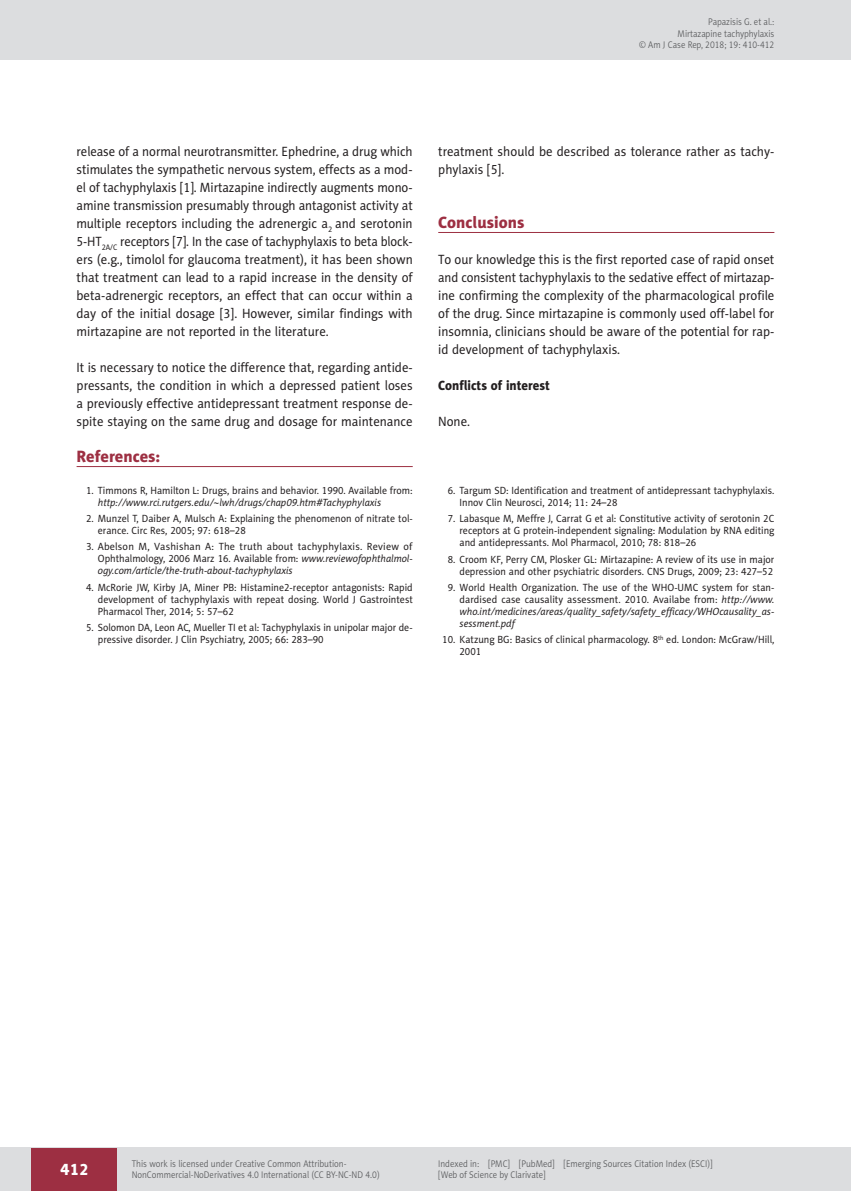
<style>
.page{position:relative;width:851px;height:1191px;background:#fff}
.page>*{position:absolute;margin:0;border:0;box-sizing:border-box;transform-origin:0 0}
.AJCR_Headline_1{font:16.5px "Naomi Sans EFN Heavy";color:#9d2f42}
.AJCR_Referencje_Tytu{font:16.5px "Naomi Sans EFN Heavy";color:#9d2f42}
.t1{font:16.5px "Naomi Sans EFN Heavy";color:#fff}
.AJCR_Body{font:13.5px/18px "Naomi Sans EFN";color:#231f20;text-align:justify;scale:.94 1}
.AJCR_Body-2{font:13.5px/18px "Naomi Sans EFN";color:#231f20;text-align:justify;scale:.95 1}
.AJCR_Headline_2{font:13.5px "Naomi Sans EFN Heavy";color:#231f20;scale:.95 1}
.AJCR_Referencje_punk{font:10.5px/12px "Naomi Sans EFN";color:#231f20;scale:.95 1}
.AJCR_Referencje_punk-2{font:10.5px/12px "Naomi Sans EFN";color:#231f20;text-align:justify}
.AJCR_pagina_zywa{font:9.75px/11.2px "Naomi Sans EFN Light";color:#57585a;scale:.9 1}
.AJCR_pagina_sygnatur{font:9.75px "Naomi Sans EFN Light";color:#57585a;scale:.9 1}
.s1{font-style:italic}
</style>
<div class="page">
<hr style="left:438px;top:232px;width:336px;height:1px;background:#9d2f42">
<hr style="left:77px;top:466px;width:335px;height:1px;background:#9d2f42">
<div style="left:0;top:1148px;width:850px;height:43px;background:#dcdddf"></div>
<div style="left:32px;top:1147px;width:85px;height:43px;background:#9d2f42"></div>
<div style="left:0;top:0;width:850px;height:60px;background:#dcdddf"></div>
<p class="AJCR_pagina_zywa" style="left:677px;top:16px;width:109px;text-align:right">Papazisis G. et al.:<br>Mirtazapine tachyphylaxis</p>
<p class="AJCR_pagina_sygnatur" style="left:639px;top:39px;width:152px">© Am J Case Rep, 2018; 19: 410-412</p>
<p class="AJCR_Body" style="left:77px;top:142px;width:359px">release of a normal neurotransmitter. Ephedrine, a drug which stimulates the sympathetic nervous system, effects as a mod&shy;el of tachyphylaxis [1]. Mirtazapine indirectly augments mono&shy;amine transmission presumably through antagonist activity at multiple receptors including the adrenergic a<sub>2</sub> and serotonin 5-HT<sub>2A/C</sub> receptors [7]. In the case of tachyphylaxis to beta block&shy;ers (e.g., timolol for glaucoma treatment), it has been shown that treatment can lead to a rapid increase in the density of beta-adrenergic receptors, an effect that can occur within a day of the initial dosage [3]. However, similar findings with mirtazapine are not reported in the literature.</p>
<p class="AJCR_Body-2" style="left:77px;top:358px;width:355px">It is necessary to notice the difference that, regarding antide&shy;pressants, the condition in which a depressed patient loses a previously effective antidepressant treatment response de&shy;spite staying on the same drug and dosage for maintenance</p>
<p class="AJCR_Referencje_Tytu" style="left:77px;top:446px;width:85px">References:</p>
<p class="AJCR_Referencje_punk" style="left:98px;top:484px;width:333px;text-indent:-12px">1. Timmons R, Hamilton L: Drugs, brains and behavior. 1990. Available from: <span class="s1">http://www.rci.rutgers.edu/~lwh/drugs/chap09.htm#Tachyphylaxis</span></p>
<p class="AJCR_Referencje_punk" style="left:98px;top:513px;width:333px;text-indent:-12px">2. Munzel T, Daiber A, Mulsch A: Explaining the phenomenon of nitrate tol&shy;erance. Circ Res, 2005; 97: 618–28</p>
<p class="AJCR_Referencje_punk-2" style="left:98px;top:541px;width:316px;text-indent:-12px">3. Abelson M, Vashishan A: The truth about tachyphylaxis. Review of Ophthalmology, 2006 Marz 16. Available from: <span class="s1">www.reviewofophthalmol&shy;ogy.com/article/the-truth-about-tachyphylaxis</span></p>
<p class="AJCR_Referencje_punk" style="left:98px;top:581px;width:333px;text-align:justify;text-indent:-12px">4. McRorie JW, Kirby JA, Miner PB: Histamine2-receptor antagonists: Rapid development of tachyphylaxis with repeat dosing. World J Gastrointest Pharmacol Ther, 2014; 5: 57–62</p>
<p class="AJCR_Referencje_punk" style="left:98px;top:621px;width:333px;text-indent:-12px">5. Solomon DA, Leon AC, Mueller TI et al: Tachyphylaxis in unipolar major de&shy;pressive disorder. J Clin Psychiatry, 2005; 66: 283–90</p>
<p class="AJCR_Body-2" style="left:438px;top:142px;width:355px">treatment should be described as tolerance rather as tachy&shy;phylaxis [5].</p>
<p class="AJCR_Headline_1" style="left:438px;top:212px;width:88px">Conclusions</p>
<p class="AJCR_Body-2" style="left:438px;top:250px;width:355px">To our knowledge this is the first reported case of rapid onset and consistent tachyphylaxis to the sedative effect of mirtazap&shy;ine confirming the complexity of the pharmacological profile of the drug. Since mirtazapine is commonly used off-label for insomnia, clinicians should be aware of the potential for rap&shy;id development of tachyphylaxis.</p>
<p class="AJCR_Headline_2" style="left:438px;top:377px;width:119px">Conflicts of interest</p>
<p class="AJCR_Body-2" style="left:438px;top:412px;width:35px">None.</p>
<p class="AJCR_Referencje_punk" style="left:459px;top:484px;width:333px;text-indent:-12px">6. Targum SD: Identification and treatment of antidepressant tachyphylaxis.<br>Innov Clin Neurosci, 2014; 11: 24–28</p>
<p class="AJCR_Referencje_punk" style="left:459px;top:513px;width:333px;text-align:justify;text-indent:-12px">7. Labasque M, Meffre J, Carrat G et al: Constitutive activity of serotonin 2C receptors at G protein-independent signaling: Modulation by RNA editing and antidepressants. Mol Pharmacol, 2010; 78: 818–26</p>
<p class="AJCR_Referencje_punk" style="left:447px;top:553px;width:345px;text-align:right">8. Croom KF, Perry CM, Plosker GL: Mirtazapine: A review of its use in major depression and other psychiatric disorders. CNS Drugs, 2009; 23: 427–52</p>
<p class="AJCR_Referencje_punk" style="left:459px;top:581px;width:333px;text-align:justify;text-indent:-12px">9. World Health Organization. The use of the WHO-UMC system for stan&shy;dardised case causality assessment. 2010. Availabe from: <span class="s1">http://www. who.int/medicines/areas/quality_safety/safety_efficacy/WHOcausality_as&shy;sessment.pdf</span></p>
<p class="AJCR_Referencje_punk" style="left:459px;top:633px;width:333px;text-indent:-17px">10. Katzung BG: Basics of clinical pharmacology. 8<sup>th</sup> ed. London: McGraw/Hill,<br>2001</p>
<p class="t1" style="left:60px;top:1159px;width:30px">412</p>
<p class="AJCR_pagina_zywa" style="left:132px;top:1158px;width:277px">This work is licensed under Creative Common Attribution-<br>NonCommercial-NoDerivatives 4.0 International (CC BY-NC-ND 4.0)</p>
<p class="AJCR_pagina_zywa" style="left:438px;top:1158px;width:306px">Indexed in: [PMC] [PubMed] [Emerging Sources Citation Index (ESCI)] [Web of Science by Clarivate]</p>
</div>
